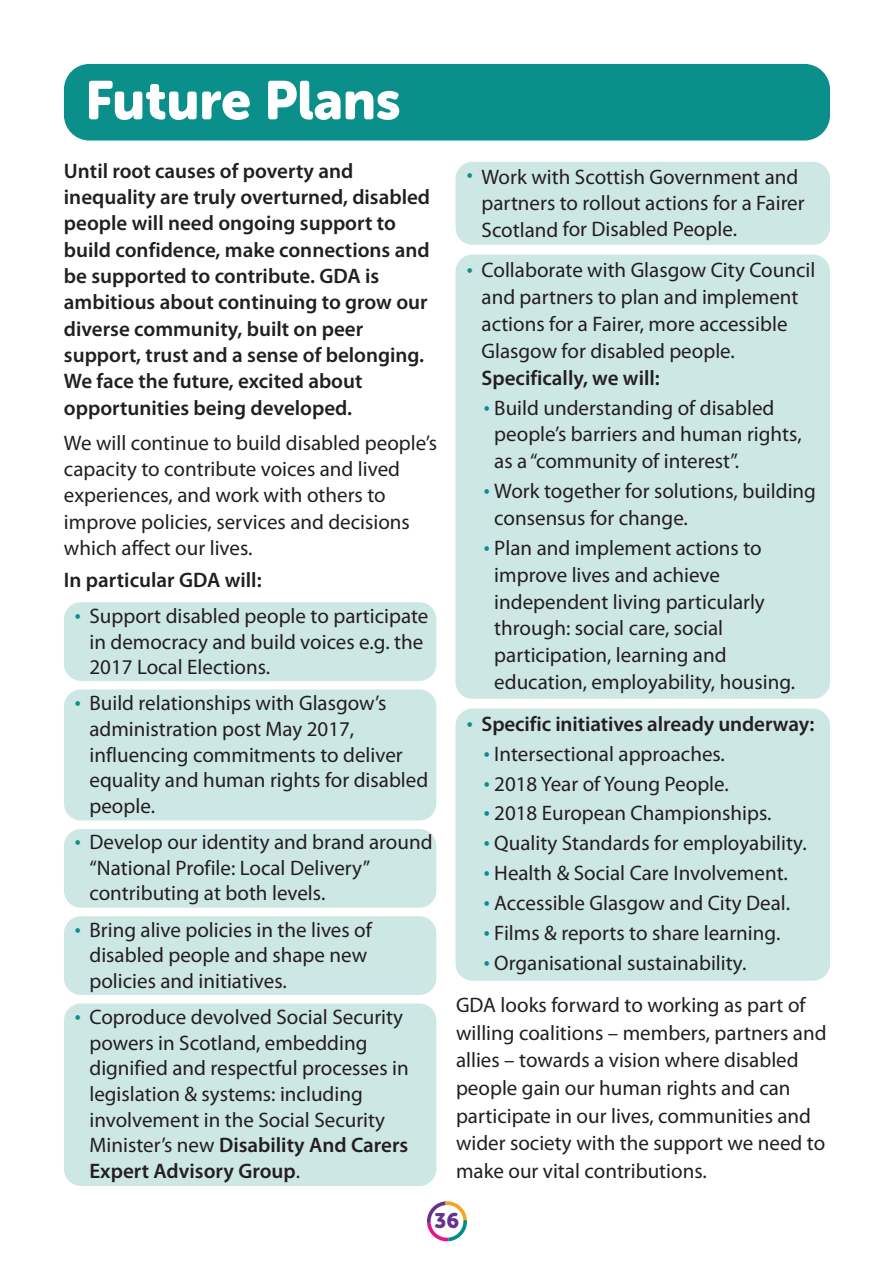
<style>
.page{position:relative;width:894px;height:1264px;background:#fff}
.page>*{position:absolute;margin:0;border:0;box-sizing:border-box;transform-origin:0 0}
.t1{font:54px "Museo Sans Rounded 900";color:#fff}
.t2{font:21px/25.7px "Myriad Pro";color:#231f20}
.t3{font:600 21px/26.4px "Myriad Pro";color:#231f20}
.t4{font:21px "Museo Sans Rounded 900";color:#663390}
.s1{font-family:"Frutiger Next LTW1 G";color:#0b8f8a}
.s2{font-weight:600}
.s3{font-family:"Frutiger Next LTW1 G";font-weight:400;color:#0b8f8a}
</style>
<div class="page">
<hr style="left:893px;top:0;width:1px;height:1263px;background:#0b8f8a">
<div style="left:64px;top:602px;width:372px;height:78px;background:#cde7e4;border-radius:17px"></div>
<div style="left:455px;top:162px;width:374px;height:83px;background:#cde7e4;border-radius:17px"></div>
<div style="left:455px;top:254px;width:374px;height:444px;background:#cde7e4;border-radius:17px"></div>
<div style="left:455px;top:708px;width:374px;height:272px;background:#cde7e4;border-radius:17px"></div>
<div style="left:64px;top:689px;width:372px;height:131px;background:#cde7e4;border-radius:17px"></div>
<div style="left:64px;top:828px;width:372px;height:79px;background:#cde7e4;border-radius:17px"></div>
<div style="left:64px;top:916px;width:372px;height:78px;background:#cde7e4;border-radius:17px"></div>
<div style="left:64px;top:1003px;width:372px;height:182px;background:#cde7e4;border-radius:17px"></div>
<svg style="left:427px;top:1201px;width:40px;height:39px"></svg>
<div style="left:64px;top:64px;width:765px;height:76px;background:#0b8f8a;border-radius:26px"></div>
<h1 class="t1" style="left:85px;top:81px;width:317px">Future Plans</h1>
<p class="t3" style="left:64px;top:159px;width:367px">Until root causes of poverty and inequality are truly overturned, disabled people will need ongoing support to build confidence, make connections and be supported to contribute. GDA is ambitious about continuing to grow our diverse community, built on peer support, trust and a sense of belonging.<br>We face the future, excited about opportunities being developed.</p>
<p class="t2" style="left:64px;top:431px;width:374px;line-height:26.4px">We will continue to build disabled people’s capacity to contribute voices and lived experiences, and work with others to improve policies, services and decisions which affect our lives.</p>
<p class="t3" style="left:64px;top:568px;width:199px">In particular GDA will:</p>
<p class="t2" style="left:89px;top:604px;width:340px;text-indent:-17px"><span class="s1">•</span> Support disabled people to participate in democracy and build voices e.g. the<br>2017 Local Elections.</p>
<p class="t2" style="left:89px;top:692px;width:340px;text-indent:-17px"><span class="s1">•</span> Build relationships with Glasgow’s administration post May 2017, influencing commitments to deliver equality and human rights for disabled people.</p>
<p class="t2" style="left:89px;top:830px;width:344px;text-indent:-17px"><span class="s1">•</span> Develop our identity and brand around “National Profile: Local Delivery” contributing at both levels.</p>
<p class="t2" style="left:89px;top:918px;width:284px;text-indent:-17px"><span class="s1">•</span> Bring alive policies in the lives of disabled people and shape new policies and initiatives.</p>
<p class="t2" style="left:89px;top:1005px;width:321px;text-indent:-17px"><span class="s1">•</span> Coproduce devolved Social Security powers in Scotland, embedding dignified and respectful processes in legislation &amp; systems: including involvement in the Social Security Minister’s new <span class="s2">Disability And Carers Expert Advisory Group</span>.</p>
<p class="t2" style="left:481px;top:165px;width:324px;line-height:26.1px;text-indent:-17px"><span class="s1">•</span> Work with Scottish Government and partners to rollout actions for a Fairer<br>Scotland for Disabled People.</p>
<p class="t2" style="left:481px;top:258px;width:335px;line-height:26.8px;text-indent:-17px"><span class="s1">•</span> Collaborate with Glasgow City Council and partners to plan and implement actions for a Fairer, more accessible Glasgow for disabled people.</p>
<p class="t3" style="left:481px;top:366px;width:180px">Specifically, we will:</p>
<p class="t2" style="left:494px;top:396px;width:309px;line-height:26.8px;text-indent:-13px"><span class="s1">•</span>Build understanding of disabled people’s barriers and human rights, as a “community of interest”.</p>
<p class="t2" style="left:494px;top:479px;width:323px;line-height:26.8px;text-indent:-13px"><span class="s1">•</span>Work together for solutions, building consensus for change.</p>
<p class="t2" style="left:494px;top:536px;width:302px;line-height:26.8px;text-indent:-13px"><span class="s1">•</span>Plan and implement actions to improve lives and achieve independent living particularly through: social care, social participation, learning and education, employability, housing.</p>
<p class="t3" style="left:464px;top:712px;width:351px"><span class="s3">•</span> Specific initiatives already underway:</p>
<p class="t2" style="left:481px;top:742px;width:245px"><span class="s1">•</span>Intersectional approaches.</p>
<p class="t2" style="left:481px;top:772px;width:249px"><span class="s1">•</span>2018 Year of Young People.</p>
<p class="t2" style="left:481px;top:802px;width:291px"><span class="s1">•</span>2018 European Championships.</p>
<p class="t2" style="left:481px;top:832px;width:326px"><span class="s1">•</span>Quality Standards for employability.</p>
<p class="t2" style="left:481px;top:861px;width:308px"><span class="s1">•</span>Health &amp; Social Care Involvement.</p>
<p class="t2" style="left:481px;top:891px;width:310px"><span class="s1">•</span>Accessible Glasgow and City Deal.</p>
<p class="t2" style="left:481px;top:921px;width:300px"><span class="s1">•</span>Films &amp; reports to share learning.</p>
<p class="t2" style="left:456px;top:942px;width:351px;line-height:42.5px;text-indent:26px"><span class="s1">•</span>Organisational sustainability.<br>GDA looks forward to working as part of</p>
<p class="t2" style="left:456px;top:1020px;width:372px;line-height:27.6px">willing coalitions – members, partners and allies – towards a vision where disabled people gain our human rights and can participate in our lives, communities and wider society with the support we need to make our vital contributions.</p>
<p class="t4" style="left:434px;top:1212px;width:26px">36</p>
</div>
